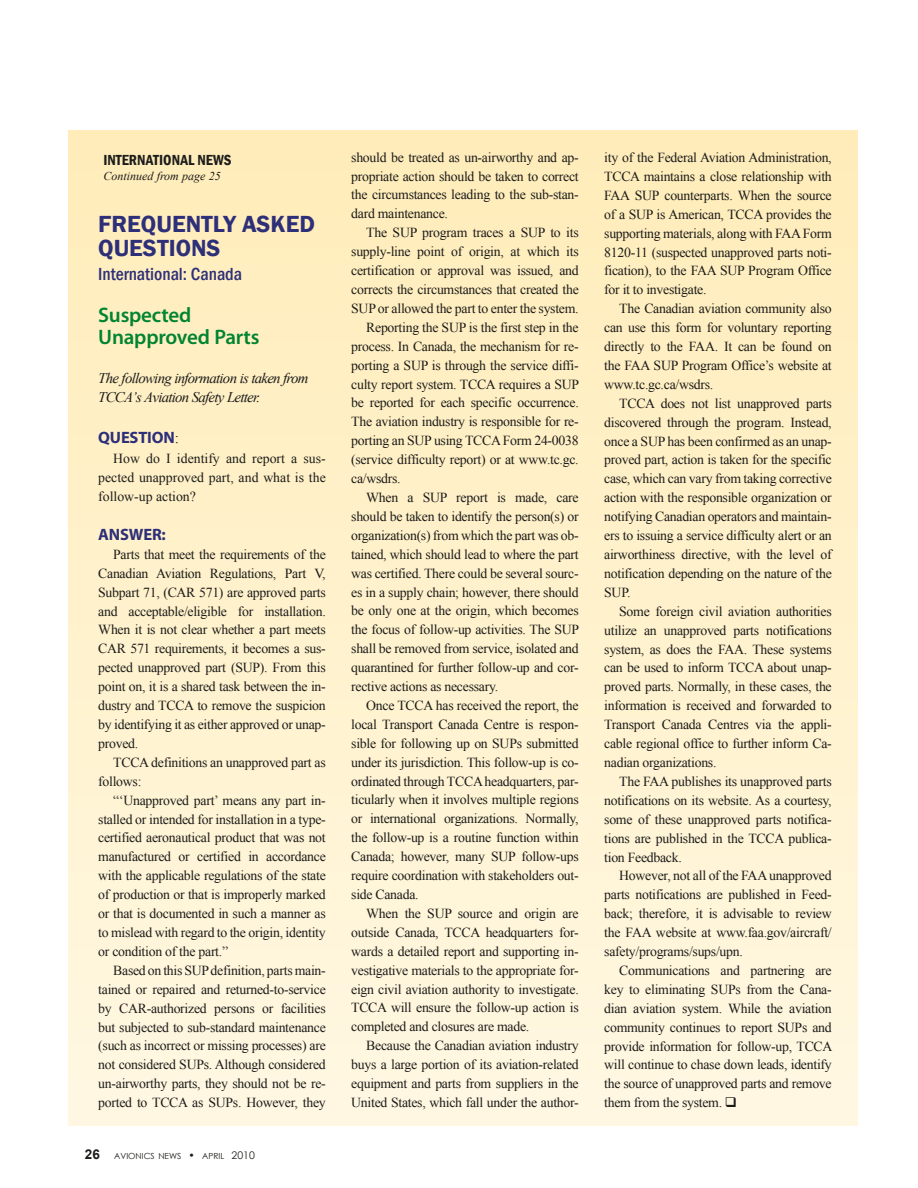
<style>
.page{position:relative;width:918px;height:1188px;background:#fff}
.page>*{position:absolute;margin:0;border:0;box-sizing:border-box;transform-origin:0 0}
.t1{font:600 24px/24px "Franklin Gothic";color:#2d2f79}
.t2{font:600 21px/21.6px "Myriad Pro";letter-spacing:-.01em;color:#008432}
.t3{font:500 condensed 18px "Franklin Gothic";color:#2d2f79}
.t4{font:700 16.5px "Myriad Pro";letter-spacing:-.01em;color:#2d2f79}
.t5{font:600 condensed 15px "Franklin Gothic";color:#1c1c1a}
.t6{font:italic 14.7px/19.5px "Times New Roman";letter-spacing:-.05em;color:#1c1c1a}
.t7{font:13.8px/18.9px "Times New Roman";letter-spacing:-.02em;color:#1c1c1a;text-align:justify}
.t8{font:italic 12px "Times New Roman";color:#1c1c1a}
.t9{font:8.4px "Century Gothic";color:#1c1c1a}
.s1{font-family:"Times New Roman";font-weight:400;font-size:15px;color:#1c1c1a}
.s2{font-family:"Arial";font-weight:700;font-size:13.5px}
.s3{font-size:10.5px}
</style>
<div class="page">
<div style="left:68px;top:131px;width:789px;height:994px;background:linear-gradient(to bottom,#ffecb9,#fff7e2)"></div>
<p class="t5" style="left:103px;top:150px;width:130px">INTERNATIONAL NEWS</p>
<p class="t8" style="left:103px;top:168px;width:119px">Continued from page 25</p>
<h1 class="t1" style="left:98px;top:212px;width:218px">FREQUENTLY ASKED<br>QUESTIONS</h1>
<h3 class="t3" style="left:98px;top:262px;width:145px">International: Canada</h3>
<h2 class="t2" style="left:98px;top:304px;width:163px">Suspected<br>Unapproved Parts</h2>
<p class="t6" style="left:98px;top:368px;width:212px">The following information is taken from<br>TCCA’s Aviation Safety Letter.</p>
<p class="t4" style="left:98px;top:427px;width:82px">QUESTION<span class="s1">:</span></p>
<p class="t7" style="left:98px;top:448px;width:229px;text-indent:15px">How do I identify and report a sus&shy;pected unapproved part, and what is the follow-up action?</p>
<p class="t4" style="left:98px;top:524px;width:69px">ANSWER:</p>
<p class="t7" style="left:98px;top:545px;width:229px;text-indent:15px">Parts that meet the requirements of the Canadian Aviation Regulations, Part V, Subpart 71, (CAR 571) are approved parts and acceptable/eligible for installation.<br>When it is not clear whether a part meets CAR 571 requirements, it becomes a sus&shy;pected unapproved part (SUP). From this point on, it is a shared task between the in&shy;dustry and TCCA to remove the suspicion by identifying it as either approved or unap&shy;proved.</p>
<p class="t7" style="left:98px;top:753px;width:229px;text-indent:15px">TCCA definitions an unapproved part as follows:</p>
<p class="t7" style="left:98px;top:790px;width:229px;text-indent:15px">“‘Unapproved part’ means any part in&shy;stalled or intended for installation in a type&shy;certified aeronautical product that was not manufactured or certified in accordance with the applicable regulations of the state of production or that is improperly marked or that is documented in such a manner as to mislead with regard to the origin, identity or condition of the part.”</p>
<p class="t7" style="left:98px;top:961px;width:229px;text-indent:15px">Based on this SUP definition, parts main&shy;tained or repaired and returned-to-service by CAR-authorized persons or facilities but subjected to sub-standard maintenance (such as incorrect or missing processes) are not considered SUPs. Although considered un-airworthy parts, they should not be re&shy;ported to TCCA as SUPs. However, they</p>
<p class="t9" style="left:85px;top:1150px;width:171px"><span class="s2">26</span> AVIONICS NEWS <span class="s3">•</span> APRIL <span class="s3">2010</span></p>
<p class="t7" style="left:351px;top:147px;width:229px">should be treated as un-airworthy and ap&shy;propriate action should be taken to correct the circumstances leading to the sub-stan&shy;dard maintenance.</p>
<p class="t7" style="left:366px;top:223px;width:214px">The SUP program traces a SUP to its</p>
<p class="t7" style="left:351px;top:242px;width:229px">supply-line point of origin, at which its</p>
<p class="t7" style="left:351px;top:261px;width:229px">certification or approval was issued, and</p>
<p class="t7" style="left:351px;top:280px;width:229px">corrects the circumstances that created the</p>
<p class="t7" style="left:351px;top:299px;width:229px">SUP or allowed the part to enter the system.</p>
<p class="t7" style="left:366px;top:318px;width:214px">Reporting the SUP is the first step in the</p>
<p class="t7" style="left:351px;top:336px;width:229px">process. In Canada, the mechanism for re-</p>
<p class="t7" style="left:351px;top:355px;width:229px">porting a SUP is through the service diffi-</p>
<p class="t7" style="left:351px;top:374px;width:230px">culty report system. TCCA requires a SUP</p>
<p class="t7" style="left:351px;top:393px;width:229px">be reported for each specific occurrence.</p>
<p class="t7" style="left:351px;top:412px;width:229px">The aviation industry is responsible for re-</p>
<p class="t7" style="left:351px;top:431px;width:229px">porting an SUP using TCCA Form 24-0038</p>
<p class="t7" style="left:351px;top:450px;width:229px">(service difficulty report) or at www.tc.gc.</p>
<p class="t7" style="left:351px;top:469px;width:51px">ca/wsdrs.</p>
<p class="t7" style="left:366px;top:488px;width:214px">When a SUP report is made, care</p>
<p class="t7" style="left:351px;top:507px;width:229px">should be taken to identify the person(s) or</p>
<p class="t7" style="left:351px;top:526px;width:229px">organization(s) from which the part was ob-</p>
<p class="t7" style="left:351px;top:544px;width:229px">tained, which should lead to where the part</p>
<p class="t7" style="left:351px;top:563px;width:229px">was certified. There could be several sourc-</p>
<p class="t7" style="left:351px;top:582px;width:229px">es in a supply chain; however, there should</p>
<p class="t7" style="left:351px;top:601px;width:229px">be only one at the origin, which becomes</p>
<p class="t7" style="left:351px;top:620px;width:230px">the focus of follow-up activities. The SUP</p>
<p class="t7" style="left:351px;top:639px;width:229px">shall be removed from service, isolated and</p>
<p class="t7" style="left:351px;top:658px;width:229px">quarantined for further follow-up and cor-</p>
<p class="t7" style="left:351px;top:677px;width:148px">rective actions as necessary.</p>
<p class="t7" style="left:366px;top:696px;width:214px">Once TCCA has received the report, the</p>
<p class="t7" style="left:351px;top:715px;width:229px">local Transport Canada Centre is respon-</p>
<p class="t7" style="left:351px;top:733px;width:229px">sible for following up on SUPs submitted</p>
<p class="t7" style="left:351px;top:752px;width:229px">under its jurisdiction. This follow-up is co-</p>
<p class="t7" style="left:351px;top:771px;width:229px">ordinated through TCCA headquarters, par-</p>
<p class="t7" style="left:351px;top:790px;width:229px">ticularly when it involves multiple regions</p>
<p class="t7" style="left:351px;top:809px;width:229px">or international organizations. Normally,</p>
<p class="t7" style="left:351px;top:828px;width:229px">the follow-up is a routine function within</p>
<p class="t7" style="left:351px;top:847px;width:229px">Canada; however, many SUP follow-ups</p>
<p class="t7" style="left:351px;top:866px;width:229px">require coordination with stakeholders out-</p>
<p class="t7" style="left:351px;top:885px;width:69px">side Canada.</p>
<p class="t7" style="left:366px;top:904px;width:214px">When the SUP source and origin are</p>
<p class="t7" style="left:351px;top:923px;width:229px">outside Canada, TCCA headquarters for-</p>
<p class="t7" style="left:351px;top:941px;width:229px">wards a detailed report and supporting in-</p>
<p class="t7" style="left:351px;top:960px;width:229px">vestigative materials to the appropriate for-</p>
<p class="t7" style="left:351px;top:979px;width:229px">eign civil aviation authority to investigate.</p>
<p class="t7" style="left:351px;top:998px;width:229px">TCCA will ensure the follow-up action is</p>
<p class="t7" style="left:351px;top:1017px;width:180px">completed and closures are made.</p>
<p class="t7" style="left:366px;top:1036px;width:214px">Because the Canadian aviation industry</p>
<p class="t7" style="left:351px;top:1055px;width:229px">buys a large portion of its aviation-related</p>
<p class="t7" style="left:351px;top:1074px;width:229px">equipment and parts from suppliers in the</p>
<p class="t7" style="left:351px;top:1093px;width:229px">United States, which fall under the author-</p>
<p class="t7" style="left:604px;top:148px;width:229px">ity of the Federal Aviation Administration, TCCA maintains a close relationship with FAA SUP counterparts. When the source of a SUP is American, TCCA provides the supporting materials, along with FAAForm 8120-11 (suspected unapproved parts noti&shy;fication), to the FAA SUP Program Office for it to investigate.</p>
<p class="t7" style="left:604px;top:299px;width:229px;text-indent:15px">The Canadian aviation community also can use this form for voluntary reporting directly to the FAA. It can be found on the FAA SUP Program Office’s website at www.tc.gc.ca/wsdrs.</p>
<p class="t7" style="left:604px;top:393px;width:229px;text-indent:15px">TCCA does not list unapproved parts discovered through the program. Instead, once a SUP has been confirmed as an unap&shy;proved part, action is taken for the specific case, which can vary from taking corrective action with the responsible organization or notifying Canadian operators and maintain&shy;ers to issuing a service difficulty alert or an airworthiness directive, with the level of notification depending on the nature of the SUP.</p>
<p class="t7" style="left:604px;top:601px;width:229px;text-indent:15px">Some foreign civil aviation authorities utilize an unapproved parts notifications system, as does the FAA. These systems can be used to inform TCCA about unap&shy;proved parts. Normally, in these cases, the information is received and forwarded to Transport Canada Centres via the appli&shy;cable regional office to further inform Ca&shy;nadian organizations.</p>
<p class="t7" style="left:604px;top:772px;width:229px;text-indent:15px">The FAA publishes its unapproved parts notifications on its website. As a courtesy, some of these unapproved parts notifica&shy;tions are published in the TCCA publica&shy;tion Feedback.</p>
<p class="t7" style="left:604px;top:866px;width:229px;text-indent:15px">However, not all of the FAA unapproved parts notifications are published in Feed&shy;back; therefore, it is advisable to review the FAA website at www.faa.gov/aircraft/ safety/programs/sups/upn.</p>
<p class="t7" style="left:604px;top:961px;width:230px;text-indent:15px">Communications and partnering are key to eliminating SUPs from the Cana&shy;dian aviation system. While the aviation community continues to report SUPs and provide information for follow-up, TCCA will continue to chase down leads, identify the source of unapproved parts and remove them from the system. ❑</p>
</div>
